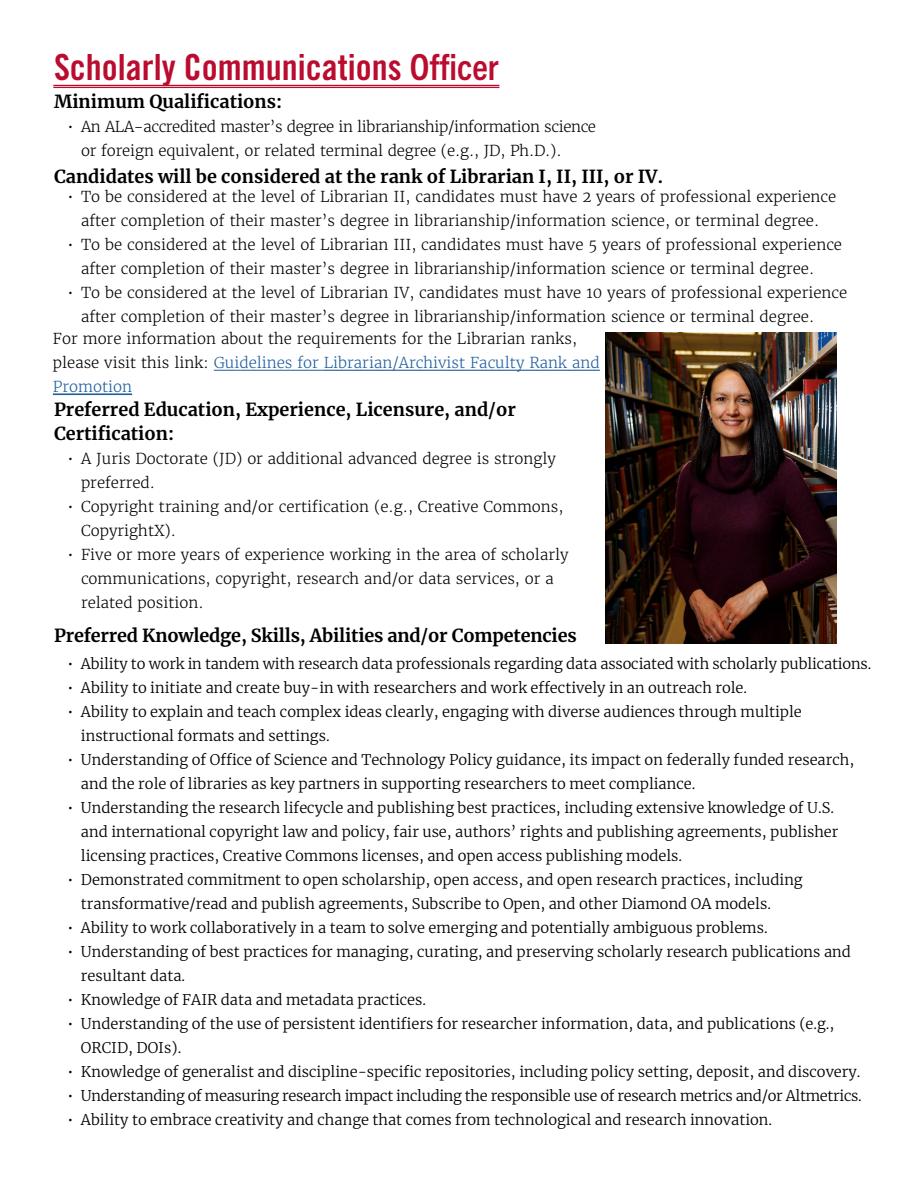
<style>
.page{position:relative;width:918px;height:1188px;background:#fff}
.page>*{position:absolute;margin:0;border:0;box-sizing:border-box;transform-origin:0 0}
.t1{font:36px "Trade Gothic LT Std Bd Cn 20";color:#ba0c2f}
.t2{font:700 18px/24px "Merriweather";color:#000}
.t3{font:300 15px/24px "Merriweather";color:#000}
.t4{font:300 15px/24px "Merriweather";letter-spacing:-.025em;color:#000}
.t5{font:300 14.7px/24px "Merriweather";color:#000}
.t6{font:300 14.7px "Merriweather";letter-spacing:-.02em;color:#000}
.s1{font-family:"Trade Gothic Next LT Pro";font-weight:700;font-stretch:condensed}
.s2{color:#215e9e}
</style>
<div class="page">
<hr style="left:53px;top:85px;width:446px;height:1px;background:#ba0c2f">
<hr style="left:53px;top:87px;width:446px;height:1px;background:#ba0c2f">
<img style="left:606px;top:333px;width:230px;height:310px">
<hr style="left:53px;top:394px;width:79px;height:1px;background:#215e9e">
<hr style="left:324px;top:370px;width:276px;height:1px;background:#215e9e">
<hr style="left:214px;top:370px;width:110px;height:1px;background:#215e9e">
<h1 class="t1" style="left:54px;top:46px;width:446px">Scholarly Communications <span class="s1">Officer</span></h1>
<p class="t2" style="left:54px;top:89px;width:230px">Minimum Qualifications:</p>
<p class="t4" style="left:81px;top:115px;width:516px;text-indent:-14px">• An ALA-accredited master’s degree in librarianship/information science or foreign equivalent, or related terminal degree (e.g., JD, Ph.D.).</p>
<p class="t2" style="left:54px;top:164px;width:610px">Candidates will be considered at the rank of Librarian I, II, III, or IV.</p>
<p class="t3" style="left:68px;top:185px;width:770px;text-align:center">• To be considered at the level of Librarian II, candidates must have 2 years of professional experience after completion of their master’s degree in librarianship/information science, or terminal degree.</p>
<p class="t3" style="left:81px;top:233px;width:763px;text-indent:-14px">• To be considered at the level of Librarian III, candidates must have 5 years of professional experience after completion of their master’s degree in librarianship/information science or terminal degree.</p>
<p class="t3" style="left:81px;top:281px;width:768px;text-indent:-14px">• To be considered at the level of Librarian IV, candidates must have 10 years of professional experience after completion of their master’s degree in librarianship/information science or terminal degree.</p>
<p class="t3" style="left:53px;top:327px;width:548px">For more information about the requirements for the Librarian ranks, please visit this link: <span class="s2">Guidelines for Librarian/Archivist Faculty Rank and<br>Promotion</span></p>
<p class="t2" style="left:54px;top:397px;width:463px">Preferred Education, Experience, Licensure, and/or<br>Certification:</p>
<p class="t3" style="left:81px;top:447px;width:477px;text-indent:-14px">• A Juris Doctorate (JD) or additional advanced degree is strongly preferred.</p>
<p class="t3" style="left:81px;top:495px;width:484px;text-indent:-14px">• Copyright training and/or certification (e.g., Creative Commons,<br>CopyrightX).</p>
<p class="t3" style="left:81px;top:543px;width:489px;text-indent:-14px">• Five or more years of experience working in the area of scholarly communications, copyright, research and/or data services, or a related position.</p>
<p class="t2" style="left:54px;top:623px;width:524px">Preferred Knowledge, Skills, Abilities and/or Competencies</p>
<p class="t5" style="left:68px;top:651px;width:805px">• Ability to work in tandem with research data professionals regarding data associated with scholarly publications.</p>
<p class="t5" style="left:68px;top:675px;width:681px">• Ability to initiate and create buy-in with researchers and work effectively in an outreach role.</p>
<p class="t5" style="left:81px;top:699px;width:722px;text-indent:-13px">• Ability to explain and teach complex ideas clearly, engaging with diverse audiences through multiple instructional formats and settings.</p>
<p class="t5" style="left:81px;top:747px;width:775px;text-indent:-13px">• Understanding of Office of Science and Technology Policy guidance, its impact on federally funded research, and the role of libraries as key partners in supporting researchers to meet compliance.</p>
<p class="t5" style="left:81px;top:795px;width:759px;text-indent:-13px">• Understanding the research lifecycle and publishing best practices, including extensive knowledge of U.S. and international copyright law and policy, fair use, authors’ rights and publishing agreements, publisher licensing practices, Creative Commons licenses, and open access publishing models.</p>
<p class="t5" style="left:81px;top:867px;width:723px;text-indent:-13px">• Demonstrated commitment to open scholarship, open access, and open research practices, including transformative/read and publish agreements, Subscribe to Open, and other Diamond OA models.</p>
<p class="t5" style="left:68px;top:915px;width:702px">• Ability to work collaboratively in a team to solve emerging and potentially ambiguous problems.</p>
<p class="t5" style="left:81px;top:939px;width:771px;text-indent:-13px">• Understanding of best practices for managing, curating, and preserving scholarly research publications and resultant data.</p>
<p class="t5" style="left:68px;top:988px;width:360px">• Knowledge of FAIR data and metadata practices.</p>
<p class="t5" style="left:81px;top:1012px;width:755px;text-indent:-13px">• Understanding of the use of persistent identifiers for researcher information, data, and publications (e.g.,<br>ORCID, DOIs).</p>
<p class="t5" style="left:68px;top:1060px;width:795px">• Knowledge of generalist and discipline-specific repositories, including policy setting, deposit, and discovery.</p>
<p class="t6" style="left:68px;top:1086px;width:796px">• Understanding of measuring research impact including the responsible use of research metrics and/or Altmetrics.</p>
<p class="t5" style="left:68px;top:1108px;width:706px">• Ability to embrace creativity and change that comes from technological and research innovation.</p>
</div>
